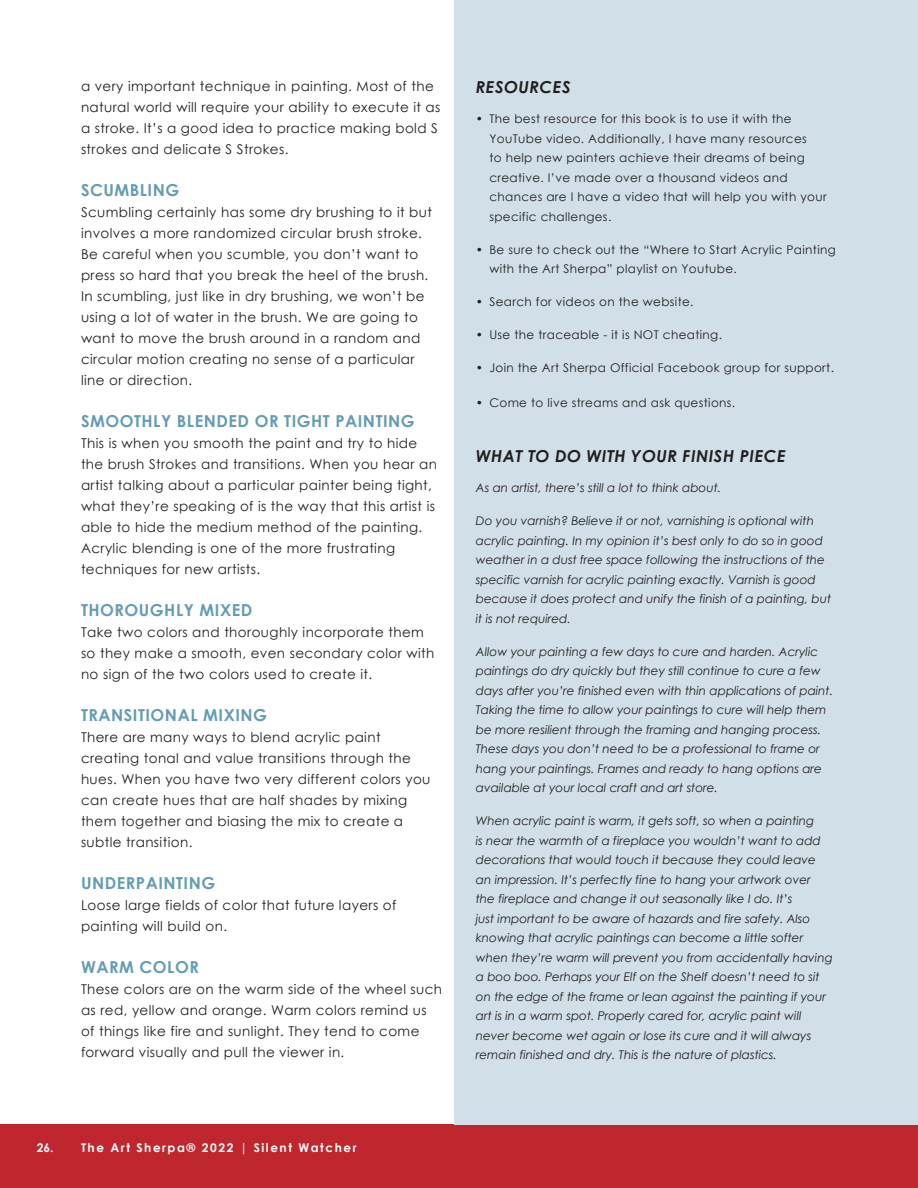
<style>
.page{position:relative;width:918px;height:1188px;background:#fff}
.page>*{position:absolute;margin:0;border:0;box-sizing:border-box;transform-origin:0 0}
.BlueCaps{font:700 16.5px "Century Gothic";letter-spacing:.03em;color:#649cb4}
.BlueCaps-2{font:italic 700 16.5px "Century Gothic";letter-spacing:.03em;color:#231f20}
.t1{font:13.5px/21px "Century Gothic";letter-spacing:.03em;color:#231f20}
.BlueCaps-3{font:italic 12px/19.5px "Century Gothic";color:#231f20}
.t2{font:12px/19.5px "Century Gothic";letter-spacing:.03em;color:#231f20}
.t3{font:700 12px "Century Gothic";letter-spacing:.13em;color:#fff}
</style>
<div class="page">
<div style="left:0;top:1124px;width:918px;height:64px;background:#c0262d"></div>
<div style="left:454px;top:0;width:464px;height:1124px;background:#d1dfe8"></div>
<p class="t1" style="left:81px;top:76px;width:361px">a very important technique in painting. Most of the natural world will require your ability to execute it as a stroke. It’s a good idea to practice making bold S strokes and delicate S Strokes.</p>
<p class="BlueCaps" style="left:81px;top:180px;width:100px">SCUMBLING</p>
<p class="t1" style="left:81px;top:202px;width:353px">Scumbling certainly has some dry brushing to it but involves a more randomized circular brush stroke.<br>Be careful when you scumble, you don’t want to press so hard that you break the heel of the brush.<br>In scumbling, just like in dry brushing, we won’t be using a lot of water in the brush. We are going to want to move the brush around in a random and circular motion creating no sense of a particular line or direction.</p>
<p class="BlueCaps" style="left:81px;top:411px;width:335px">SMOOTHLY BLENDED OR TIGHT PAINTING</p>
<p class="t1" style="left:81px;top:433px;width:358px">This is when you smooth the paint and try to hide the brush Strokes and transitions. When you hear an artist talking about a particular painter being tight, what they’re speaking of is the way that this artist is able to hide the medium method of the painting.<br>Acrylic blending is one of the more frustrating techniques for new artists.</p>
<p class="BlueCaps" style="left:81px;top:600px;width:173px">THOROUGHLY MIXED</p>
<p class="t1" style="left:81px;top:622px;width:355px">Take two colors and thoroughly incorporate them so they make a smooth, even secondary color with no sign of the two colors used to create it.</p>
<p class="BlueCaps" style="left:81px;top:705px;width:188px">TRANSITIONAL MIXING</p>
<p class="t1" style="left:81px;top:727px;width:351px">There are many ways to blend acrylic paint creating tonal and value transitions through the hues. When you have two very different colors you can create hues that are half shades by mixing them together and biasing the mix to create a subtle transition.</p>
<p class="BlueCaps" style="left:81px;top:873px;width:136px">UNDERPAINTING</p>
<p class="t1" style="left:81px;top:895px;width:317px">Loose large fields of color that future layers of painting will build on.</p>
<p class="BlueCaps" style="left:81px;top:957px;width:119px">WARM COLOR</p>
<p class="t1" style="left:81px;top:979px;width:363px">These colors are on the warm side of the wheel such as red, yellow and orange. Warm colors remind us of things like fire and sunlight. They tend to come forward visually and pull the viewer in.</p>
<p class="t3" style="left:37px;top:1140px;width:321px">26. The Art Sherpa® 2022 | Silent Watcher</p>
<p class="BlueCaps-2" style="left:476px;top:75px;width:96px">RESOURCES</p>
<p class="t2" style="left:489px;top:109px;width:339px;text-indent:-14px">• The best resource for this book is to use it with the YouTube video. Additionally, I have many resources<br>to help new painters achieve their dreams of being creative. I’ve made over a thousand videos and chances are I have a video that will help you with your specific challenges.</p>
<p class="t2" style="left:489px;top:240px;width:348px;text-indent:-14px">• Be sure to check out the “Where to Start Acrylic Painting with the Art Sherpa” playlist on Youtube.</p>
<p class="t2" style="left:476px;top:292px;width:219px">• Search for videos on the website.</p>
<p class="t2" style="left:476px;top:325px;width:248px">• Use the traceable - it is NOT cheating.</p>
<p class="t2" style="left:476px;top:358px;width:360px">• Join the Art Sherpa Official Facebook group for support.</p>
<p class="t2" style="left:476px;top:393px;width:261px">• Come to live streams and ask questions.</p>
<p class="BlueCaps-2" style="left:476px;top:444px;width:311px">WHAT TO DO WITH YOUR FINISH PIECE</p>
<p class="BlueCaps-3" style="left:476px;top:478px;width:247px">As an artist, there’s still a lot to think about.</p>
<p class="BlueCaps-3" style="left:476px;top:511px;width:357px">Do you varnish? Believe it or not, varnishing is optional with acrylic painting. In my opinion it’s best only to do so in good weather in a dust free space following the instructions of the specific varnish for acrylic painting exactly. Varnish is good because it does protect and unify the finish of a painting, but it is not required.</p>
<p class="BlueCaps-3" style="left:476px;top:642px;width:359px">Allow your painting a few days to cure and harden. Acrylic paintings do dry quickly but they still continue to cure a few days after you’re finished even with thin applications of paint.<br>Taking the time to allow your paintings to cure will help them be more resilient through the framing and hanging process.<br>These days you don’t need to be a professional to frame or hang your paintings. Frames and ready to hang options are available at your local craft and art store.</p>
<p class="BlueCaps-3" style="left:476px;top:811px;width:358px">When acrylic paint is warm, it gets soft, so when a painting<br>is near the warmth of a fireplace you wouldn’t want to add decorations that would touch it because they could leave an impression. It’s perfectly fine to hang your artwork over the fireplace and change it out seasonally like I do. It’s<br>just important to be aware of hazards and fire safety. Also knowing that acrylic paintings can become a little softer when they’re warm will prevent you from accidentally having a boo boo. Perhaps your Elf on the Shelf doesn’t need to sit on the edge of the frame or lean against the painting if your art is in a warm spot. Properly cared for, acrylic paint will never become wet again or lose its cure and it will always remain finished and dry. This is the nature of plastics.</p>
</div>
